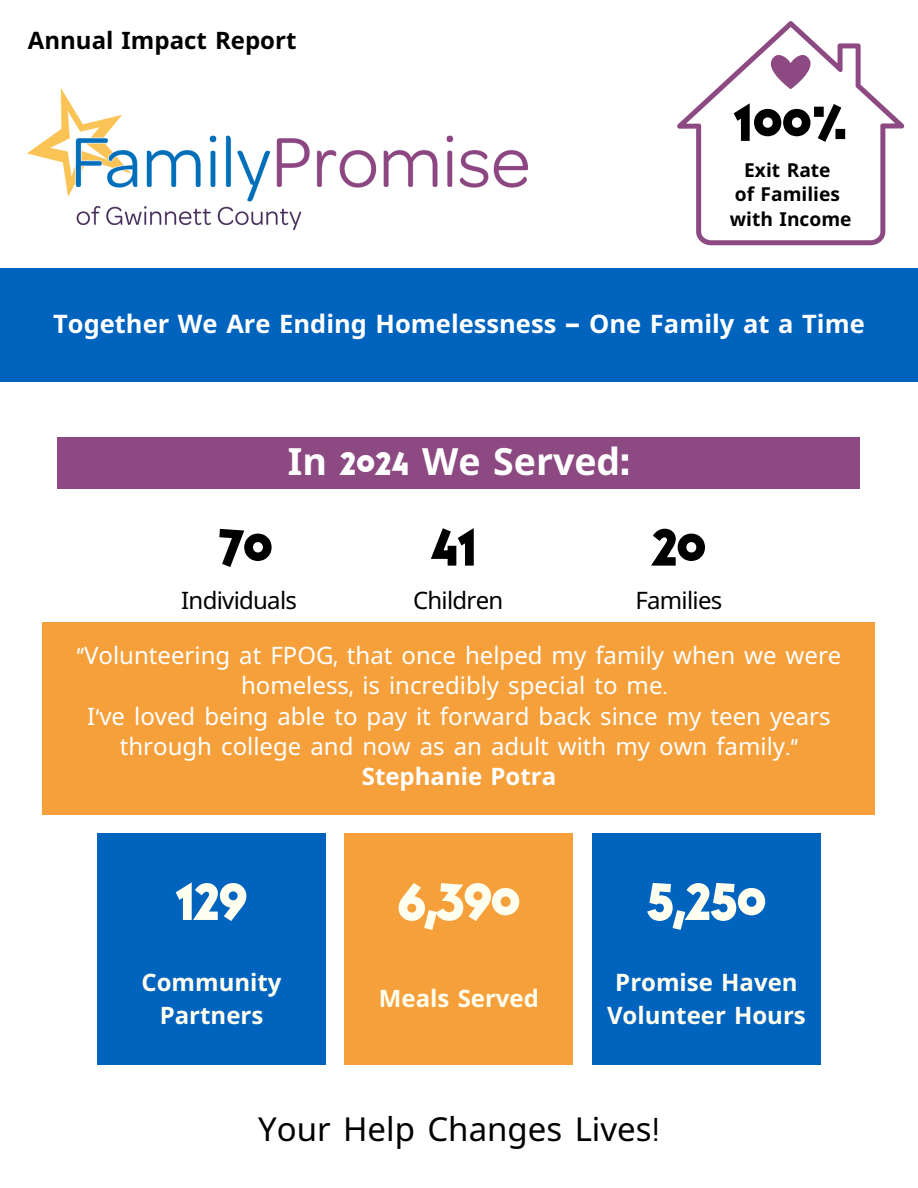
<style>
.page{position:relative;width:918px;height:1188px;background:#fff}
.page>*{position:absolute;margin:0;border:0;box-sizing:border-box;transform-origin:0 0}
.t1{font:700 60px "Omes 2.0 FM";letter-spacing:-.03em;color:#ffffef}
.t2{font:700 60px "Omes 2.0 FM";letter-spacing:-.03em;color:#000}
.t3{font:700 37.5px "Noto Sans";color:#fff}
.t4{font:33px "Noto Sans";color:#000}
.t5{font:700 25.5px "Noto Sans";color:#fff}
.t6{font:24px/30.3px "Noto Sans";color:#fff;text-align:center}
.t7{font:700 24px/32.7px "Noto Sans";color:#ffffef;text-align:center}
.t8{font:24px "Noto Sans";letter-spacing:-.03em;color:#000}
.t9{font:700 24px "Noto Sans";color:#000}
.t10{font:700 19.2px "Noto Sans";color:#000}
.s1{font-family:"Omes 2.0 FM"}
.s2{font-weight:700}
</style>
<div class="page">
<div style="left:0;top:268px;width:918px;height:113px;background:#0063be"></div>
<div style="left:58px;top:438px;width:802px;height:51px;background:#8d4982"></div>
<div style="left:42px;top:622px;width:833px;height:193px;background:#f6a03b"></div>
<svg style="left:677px;top:21px;width:227px;height:224px"></svg>
<img style="left:28px;top:88px;width:499px;height:141px">
<div style="left:345px;top:833px;width:228px;height:231px;background:#f6a03b"></div>
<div style="left:592px;top:833px;width:229px;height:231px;background:#0063be"></div>
<div style="left:97px;top:833px;width:229px;height:231px;background:#0063be"></div>
<h4 class="t9" style="left:28px;top:23px;width:270px">Annual Impact Report</h4>
<p class="t2" style="left:733px;top:93px;width:116px">100%</p>
<h5 class="t10" style="left:744px;top:157px;width:88px">Exit Rate</h5>
<h5 class="t10" style="left:735px;top:181px;width:107px">of Families</h5>
<h5 class="t10" style="left:730px;top:205px;width:123px">with Income</h5>
<p class="t5" style="left:53px;top:306px;width:813px">Together We Are Ending Homelessness <span class="s1">–</span> One Family at a Time</p>
<p class="t3" style="left:288px;top:434px;width:344px">In <span class="s1">2024</span> We Served<span class="s1">:</span></p>
<p class="t2" style="left:217px;top:518px;width:57px">70</p>
<p class="t2" style="left:431px;top:518px;width:48px">41</p>
<h1 class="t2" style="left:652px;top:518px;width:56px">20</h1>
<p class="t8" style="left:181px;top:583px;width:117px">Individuals</p>
<h4 class="t8" style="left:413px;top:583px;width:92px">Children</h4>
<h2 class="t8" style="left:635px;top:583px;width:88px">Families</h2>
<p class="t6" style="left:77px;top:639px;width:766px"><span class="s1">“</span>Volunteering at FPOG<span class="s1">,</span> that once helped my family when we were homeless<span class="s1">,</span> is incredibly special to me<span class="s1">.<br></span>I<span class="s1">'</span>ve loved being able to pay it forward back since my teen years through college and now as an adult with my own family<span class="s1">.” </span><span class="s2">Stephanie Potra</span></p>
<h1 class="t1" style="left:175px;top:872px;width:74px">129</h1>
<h4 class="t7" style="left:141px;top:965px;width:142px">Community<br>Partners</h4>
<h5 class="t1" style="left:397px;top:872px;width:124px">6,390</h5>
<h1 class="t7" style="left:379px;top:982px;width:161px">Meals Served</h1>
<h1 class="t1" style="left:647px;top:872px;width:121px">5,250</h1>
<h4 class="t7" style="left:607px;top:965px;width:200px">Promise Haven<br>Volunteer Hours</h4>
<p class="t4" style="left:258px;top:1106px;width:403px">Your Help Changes Lives<span class="s1">!</span></p>
</div>
